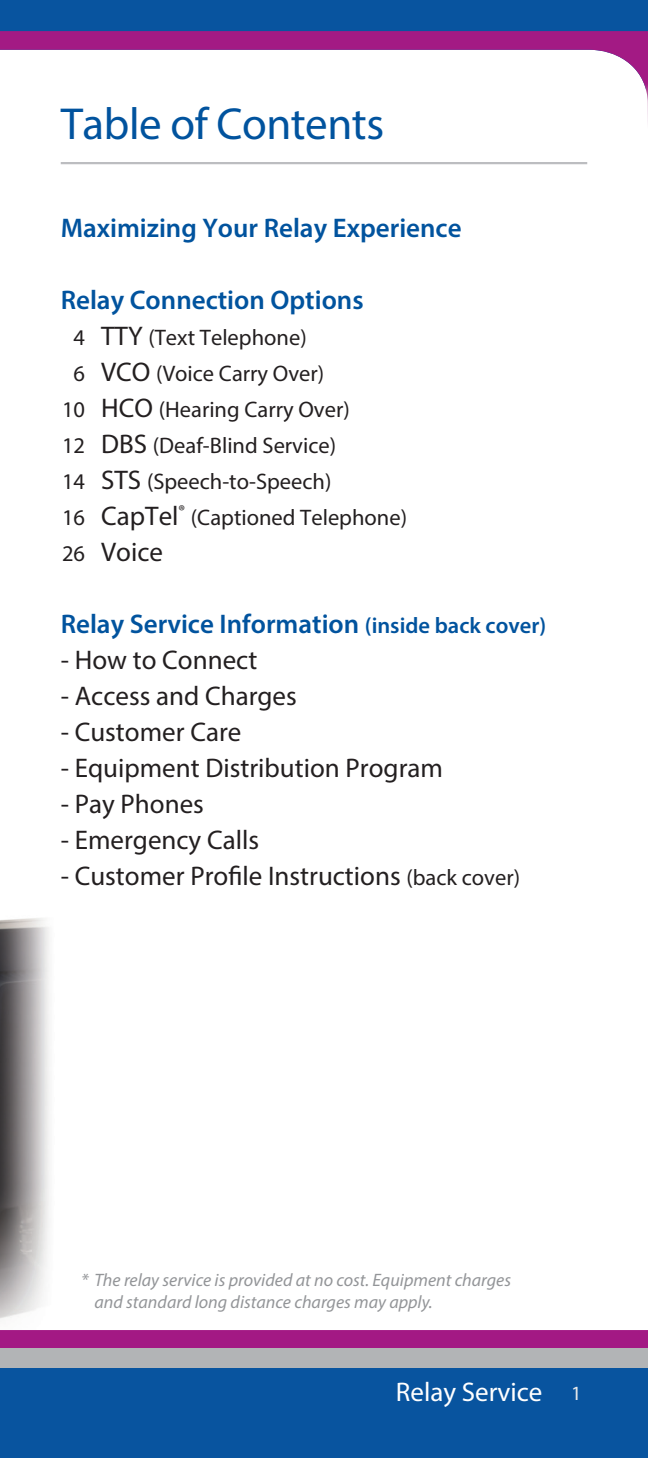
<style>
.page{position:relative;width:648px;height:1458px;background:#fff}
.page>*{position:absolute;margin:0;border:0;box-sizing:border-box;transform-origin:0 0}
.t1{font:45px "Myriad Pro";letter-spacing:-.01em;color:#01539e}
.t2{font:27px "Myriad Pro";color:#231f20}
.t3{font:600 27px "Myriad Pro";color:#01539e}
.t4{font:27px "Myriad Pro";color:#fff}
.t5{font:22.5px "Myriad Pro";color:#231f20}
.t6{font:20.25px "Myriad Pro";color:#e9eaeb}
.t7{font:italic 18px/21.6px "Myriad Pro";color:#939598}
.s1{font-size:27px}
.s2{font-size:22.5px}
</style>
<div class="page">
<img style="left:0;top:918px;width:50px;height:401px">
<div style="left:0;top:0;width:648px;height:31px;background:#08549f"></div>
<svg style="left:0;top:31px;width:648px;height:92px"></svg>
<svg style="left:0;top:1330px;width:648px;height:19px;background:#a42186"></svg>
<div style="left:0;top:1349px;width:648px;height:43px;background:#b2b4b6"></div>
<div style="left:0;top:1368px;width:648px;height:90px;background:#08549f"></div>
<hr style="left:61px;top:162px;width:526px;height:2px;background:#bcbdc0">
<p class="t1" style="left:61px;top:96px;width:325px">Table of Contents</p>
<p class="t3" style="left:61px;top:211px;width:402px">Maximizing Your Relay Experience</p>
<p class="t3" style="left:61px;top:283px;width:304px">Relay Connection Options</p>
<p class="t5" style="left:74px;top:324px;width:235px">4 <span class="s1">TTY</span> (Text Telephone)</p>
<p class="t5" style="left:74px;top:360px;width:252px">6 <span class="s1">VCO</span> (Voice Carry Over)</p>
<p class="t5" style="left:62px;top:396px;width:289px">10 <span class="s1">HCO</span> (Hearing Carry Over)</p>
<p class="t5" style="left:62px;top:432px;width:276px">12 <span class="s1">DBS</span> (Deaf-Blind Service)</p>
<p class="t5" style="left:62px;top:468px;width:271px">14 <span class="s1">STS</span> (Speech-to-Speech)</p>
<p class="t5" style="left:62px;top:504px;width:347px">16 <span class="s1">CapTel</span><sup>®</sup> (Captioned Telephone)</p>
<p class="t2" style="left:62px;top:536px;width:102px"><span class="s2">26</span> Voice</p>
<p class="t3" style="left:61px;top:607px;width:487px">Relay Service Information <span class="s2">(inside back cover)</span></p>
<p class="t2" style="left:61px;top:644px;width:198px">- How to Connect</p>
<p class="t2" style="left:61px;top:680px;width:238px">- Access and Charges</p>
<p class="t2" style="left:61px;top:716px;width:182px">- Customer Care</p>
<p class="t2" style="left:61px;top:752px;width:384px">- Equipment Distribution Program</p>
<p class="t2" style="left:61px;top:788px;width:145px">- Pay Phones</p>
<p class="t2" style="left:61px;top:824px;width:200px">- Emergency Calls</p>
<p class="t2" style="left:61px;top:860px;width:461px">- Customer Profile Instructions <span class="s2">(back cover)</span></p>
<p class="t7" style="left:94px;top:1269px;width:418px;text-indent:-14px">* The relay service is provided at no cost. Equipment charges and standard long distance charges may apply.</p>
<p class="t4" style="left:396px;top:1376px;width:148px">Relay Service</p>
<p class="t6" style="left:571px;top:1381px;width:12px">1</p>
</div>
